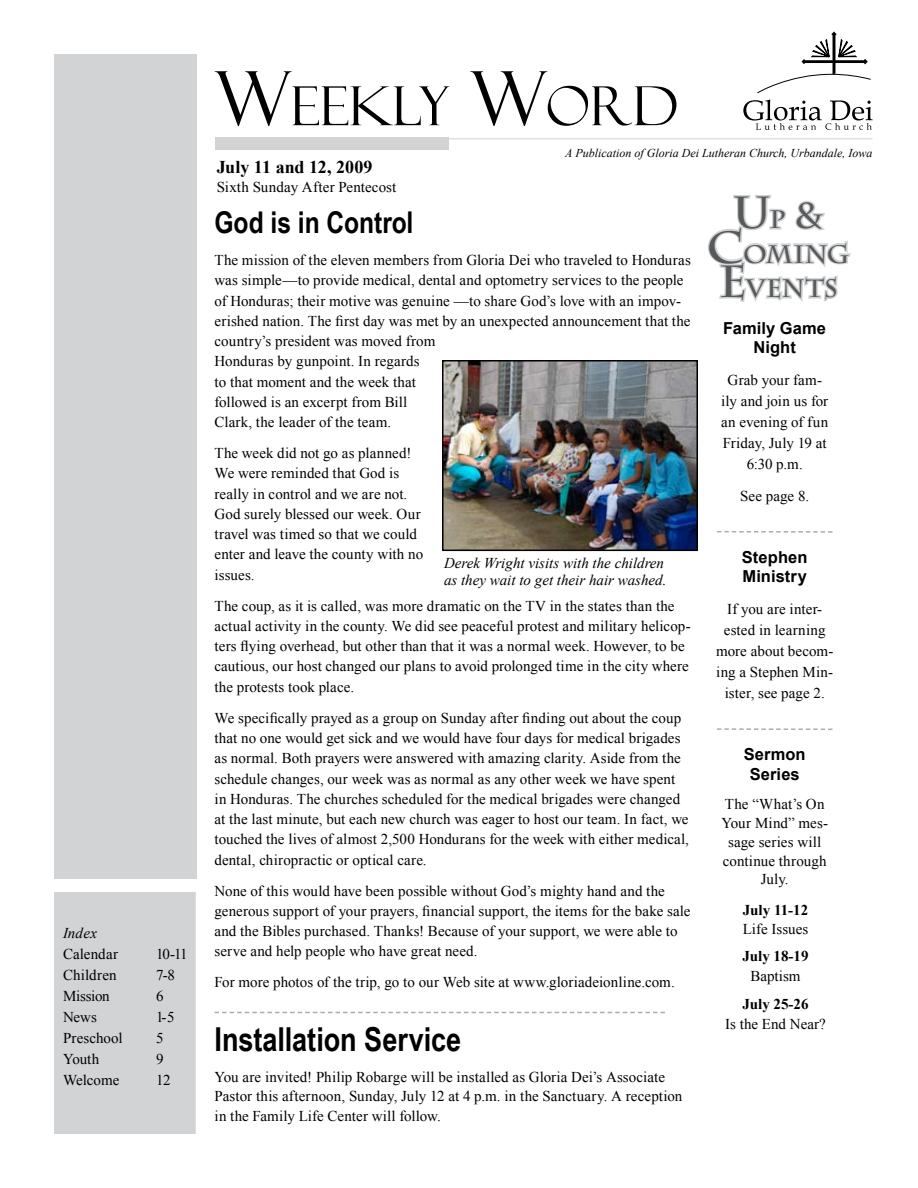
<style>
.page{position:relative;width:918px;height:1188px;background:#fff}
.page>*{position:absolute;margin:0;border:0;box-sizing:border-box;transform-origin:0 0}
.t1{font:54px "Felix Titling";color:#000}
.t2{font:700 45px "Charlemagne Std";color:#58595b}
.t3{font:700 33px "Arial Narrow";color:#000}
.t4{font:700 30px "Arial Narrow";letter-spacing:-.005em;color:#000}
.t5{font:700 25.2px/34.5px "Charlemagne Std";letter-spacing:-.005em;color:#58595b;text-align:center}
.t6{font:700 18px "Times New Roman";color:#000}
.t7{font:700 16.5px/19.5px "Arial";letter-spacing:.005em;color:#000;text-align:center}
.t8{font:15px/20.2px "Times New Roman";letter-spacing:.005em;color:#000}
.t9{font:italic 15px/16.5px "Times New Roman";color:#000}
.t10{font:700 15px "Times New Roman";color:#000}
.t11{font:15px "Times New Roman";letter-spacing:-.015em;color:#000}
.t12{font:italic 12px "Times New Roman";color:#000}
.s1{font-size:75px}
.s2{font-size:25.2px}
.s3{font-size:36px}
.s4{font-size:45px}
</style>
<div class="page">
<hr style="left:220px;top:138px;width:653px;height:1px;background:#d1d3d4">
<div style="left:215px;top:137px;width:234px;height:13px;background:#d1d3d4"></div>
<svg style="left:743px;top:32px;width:130px;height:98px"></svg>
<div style="left:54px;top:54px;width:142px;height:824px;background:#d1d3d4"></div>
<div style="left:55px;top:893px;width:140px;height:240px;background:#d1d3d4"></div>
<div style="left:54px;top:892px;width:142px;height:242px;border:2px solid #d1d3d4"></div>
<svg style="left:717px;top:531px;width:115px;height:2px"></svg>
<svg style="left:717px;top:728px;width:115px;height:2px"></svg>
<svg style="left:708px;top:195px;width:143px;height:107px"></svg>
<svg style="left:214px;top:1012px;width:451px;height:1px"></svg>
<img style="left:445px;top:363px;width:250px;height:185px">
<div style="left:442px;top:360px;width:256px;height:191px;border:2px solid #000"></div>
<p class="t9" style="left:63px;top:925px;width:36px">Index</p>
<p class="t8" style="left:63px;top:944px;width:57px">Calendar</p>
<p class="t8" style="left:156px;top:944px;width:33px">10-11</p>
<p class="t8" style="left:63px;top:965px;width:55px">Children</p>
<p class="t8" style="left:156px;top:965px;width:21px">7-8</p>
<p class="t11" style="left:63px;top:986px;width:48px">Mission</p>
<p class="t8" style="left:156px;top:986px;width:9px">6</p>
<p class="t8" style="left:63px;top:1007px;width:35px">News</p>
<p class="t8" style="left:156px;top:1007px;width:20px">1- 5</p>
<p class="t8" style="left:63px;top:1028px;width:61px">Preschool</p>
<p class="t8" style="left:156px;top:1028px;width:9px">5</p>
<p class="t8" style="left:63px;top:1049px;width:38px">Youth</p>
<p class="t8" style="left:156px;top:1049px;width:9px">9</p>
<p class="t8" style="left:63px;top:1070px;width:58px">Welcome</p>
<p class="t8" style="left:156px;top:1070px;width:16px">12</p>
<h1 class="t1" style="left:214px;top:75px;width:465px"><span class="s1">W</span>EEKLY <span class="s1">W</span>ORD</h1>
<p class="t12" style="left:565px;top:145px;width:309px">A Publication of Gloria Dei Lutheran Church, Urbandale, Iowa</p>
<p class="t6" style="left:217px;top:155px;width:157px">July 11 and 12, 2009</p>
<p class="t8" style="left:217px;top:177px;width:181px">Sixth Sunday After Pentecost</p>
<h2 class="t2" style="left:733px;top:186px;width:93px">U<span class="s2">P</span> <span class="s3">&amp;</span></h2>
<h3 class="t5" style="left:707px;top:237px;width:144px"><span class="s4">C</span>OMING<br><span class="s4">E</span>VENTS</h3>
<h3 class="t4" style="left:214px;top:200px;width:200px">God is in Control</h3>
<p class="t8" style="left:214px;top:250px;width:478px">The mission of the eleven members from Gloria Dei who traveled to Honduras was simple—to provide medical, dental and optometry services to the people of Honduras; their motive was genuine —to share God’s love with an impov&shy;erished nation. The first day was met by an unexpected announcement that the country’s president was moved from<br>Honduras by gunpoint. In regards<br>to that moment and the week that<br>followed is an excerpt from Bill<br>Clark, the leader of the team.</p>
<p class="t8" style="left:214px;top:443px;width:210px">The week did not go as planned!<br>We were reminded that God is really in control and we are not.<br>God surely blessed our week. Our travel was timed so that we could enter and leave the county with no issues.</p>
<p class="t8" style="left:214px;top:595px;width:478px">The coup, as it is called, was more dramatic on the TV in the states than the actual activity in the county. We did see peaceful protest and military helicop&shy;ters flying overhead, but other than that it was a normal week. However, to be cautious, our host changed our plans to avoid prolonged time in the city where the protests took place.</p>
<p class="t8" style="left:214px;top:707px;width:476px">We specifically prayed as a group on Sunday after finding out about the coup that no one would get sick and we would have four days for medical brigades as normal. Both prayers were answered with amazing clarity. Aside from the schedule changes, our week was as normal as any other week we have spent in Honduras. The churches scheduled for the medical brigades were changed at the last minute, but each new church was eager to host our team. In fact, we touched the lives of almost 2,500 Hondurans for the week with either medical, dental, chiropractic or optical care.</p>
<p class="t8" style="left:214px;top:880px;width:478px">None of this would have been possible without God’s mighty hand and the generous support of your prayers, financial support, the items for the bake sale and the Bibles purchased. Thanks! Because of your support, we were able to serve and help people who have great need.</p>
<p class="t8" style="left:214px;top:972px;width:462px">For more photos of the trip, go to our Web site at www.gloriadeionline.com.</p>
<p class="t7" style="left:723px;top:319px;width:104px">Family Game<br>Night</p>
<p class="t8" style="left:721px;top:369px;width:109px;line-height:21px;text-align:center">Grab your fam&shy;ily and join us for an evening of fun<br>Friday, July 19 at<br>6:30 p.m.</p>
<p class="t8" style="left:740px;top:485px;width:70px">See page 8.</p>
<p class="t7" style="left:742px;top:548px;width:67px;text-align:left">Stephen<br>Ministry</p>
<p class="t8" style="left:716px;top:599px;width:119px;line-height:21px;text-align:center">If you are inter&shy;ested in learning more about becom&shy;ing a Stephen Min&shy;ister, see page 2.</p>
<p class="t9" style="left:444px;top:555px;width:224px">Derek Wright visits with the children as they wait to get their hair washed.</p>
<p class="t7" style="left:744px;top:745px;width:63px">Sermon<br>Series</p>
<p class="t8" style="left:721px;top:795px;width:108px;line-height:18.8px;text-align:center">The “What’s On<br>Your Mind” mes&shy;sage series will continue through<br>July.</p>
<p class="t10" style="left:743px;top:899px;width:67px">July 11-12</p>
<p class="t8" style="left:743px;top:919px;width:67px">Life Issues</p>
<p class="t10" style="left:742px;top:946px;width:68px">July 18-19</p>
<p class="t8" style="left:750px;top:965px;width:52px">Baptism</p>
<p class="t10" style="left:742px;top:994px;width:68px">July 25-26</p>
<p class="t8" style="left:725px;top:1013px;width:102px">Is the End Near?</p>
<h3 class="t3" style="left:214px;top:1015px;width:248px">Installation Service</h3>
<p class="t8" style="left:214px;top:1067px;width:469px;line-height:19.5px">You are invited! Philip Robarge will be installed as Gloria Dei’s Associate<br>Pastor this afternoon, Sunday, July 12 at 4 p.m. in the Sanctuary. A reception in the Family Life Center will follow.</p>
</div>
